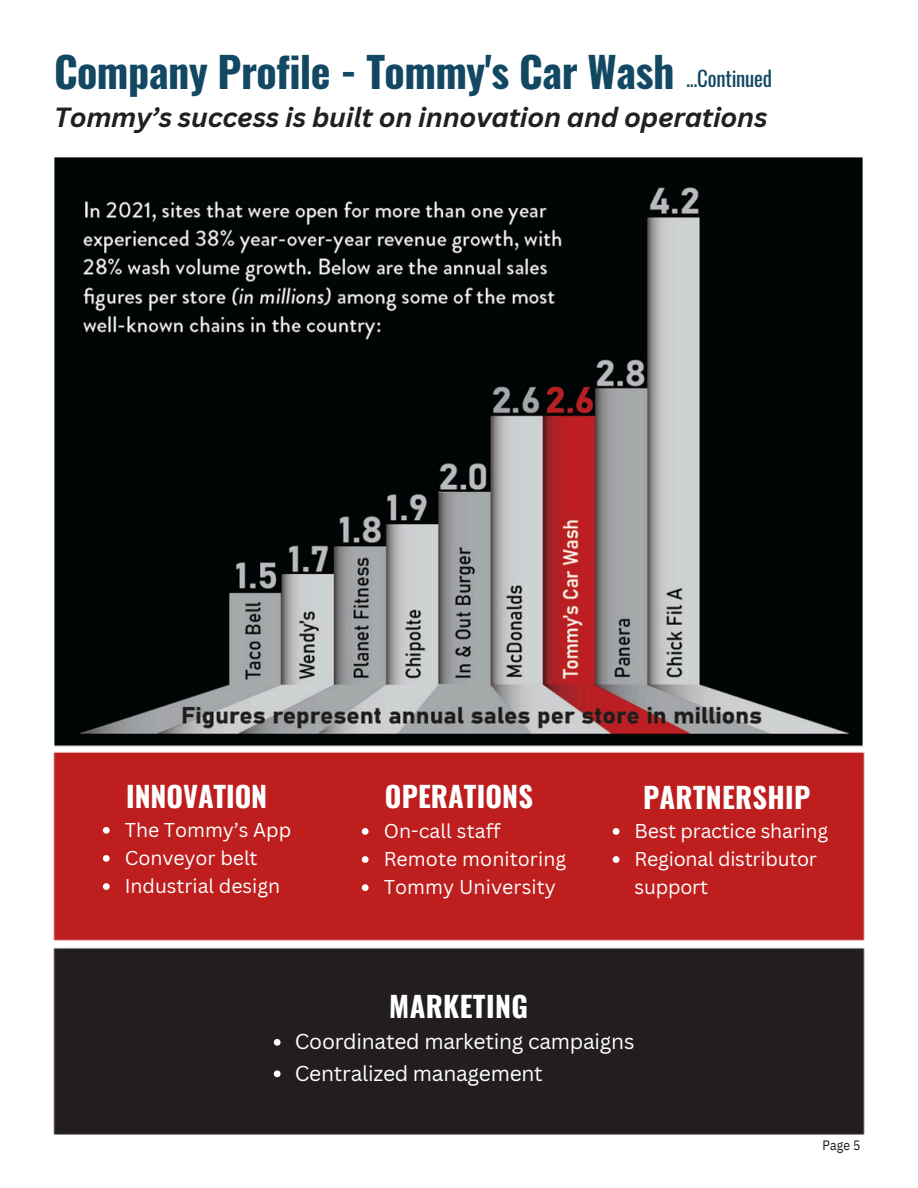
<style>
.page{position:relative;width:918px;height:1188px;background:#fff}
.page>*{position:absolute;margin:0;border:0;box-sizing:border-box;transform-origin:0 0}
.t1{font:700 42px "Oswald";letter-spacing:-.01em;color:#124862}
.t2{font:700 28.5px "Oswald";letter-spacing:.005em;color:#fff}
.t3{font:italic 700 27px "Canva Sans";letter-spacing:-.01em;color:#231f20}
.t4{font:21px/31.5px "Canva Sans";letter-spacing:-.01em;color:#fff}
.t5{font:21px "Oswald";letter-spacing:-.01em;color:#124862}
.t6{font:19.5px/28.2px "Canva Sans";letter-spacing:-.005em;color:#fff}
.t7{font:13.5px "IBM Plex Sans Cond";color:#231f20}
</style>
<div class="page">
<img style="left:53px;top:746px;width:812px;height:389px">
<img style="left:54px;top:157px;width:809px;height:589px">
<svg style="left:103px;top:827px;width:7px;height:7px"></svg>
<svg style="left:103px;top:855px;width:7px;height:7px"></svg>
<svg style="left:103px;top:883px;width:7px;height:7px"></svg>
<svg style="left:362px;top:828px;width:7px;height:7px"></svg>
<svg style="left:362px;top:856px;width:7px;height:7px"></svg>
<svg style="left:362px;top:884px;width:7px;height:7px"></svg>
<svg style="left:274px;top:1039px;width:7px;height:7px"></svg>
<svg style="left:274px;top:1070px;width:7px;height:7px"></svg>
<svg style="left:613px;top:828px;width:6px;height:7px"></svg>
<svg style="left:613px;top:856px;width:6px;height:7px"></svg>
<h1 class="t1" style="left:54px;top:50px;width:622px">Company Profile - Tommy's Car Wash</h1>
<p class="t5" style="left:686px;top:60px;width:87px">...Continued</p>
<h3 class="t3" style="left:54px;top:101px;width:715px">Tommy’s success is built on innovation and operations</h3>
<h2 class="t2" style="left:126px;top:781px;width:143px">INNOVATION</h2>
<p class="t6" style="left:125px;top:816px;width:168px">The Tommy’s App<br>Conveyor belt<br>Industrial design</p>
<h2 class="t2" style="left:385px;top:781px;width:150px">OPERATIONS</h2>
<p class="t6" style="left:384px;top:817px;width:184px">On-call staff<br>Remote monitoring<br>Tommy University</p>
<h2 class="t2" style="left:643px;top:782px;width:169px">PARTNERSHIP</h2>
<p class="t6" style="left:635px;top:817px;width:195px">Best practice sharing<br>Regional distributor support</p>
<h2 class="t2" style="left:389px;top:991px;width:140px">MARKETING</h2>
<p class="t4" style="left:295px;top:1026px;width:341px">Coordinated marketing campaigns<br>Centralized management</p>
<p class="t7" style="left:823px;top:1135px;width:40px">Page 5</p>
</div>
